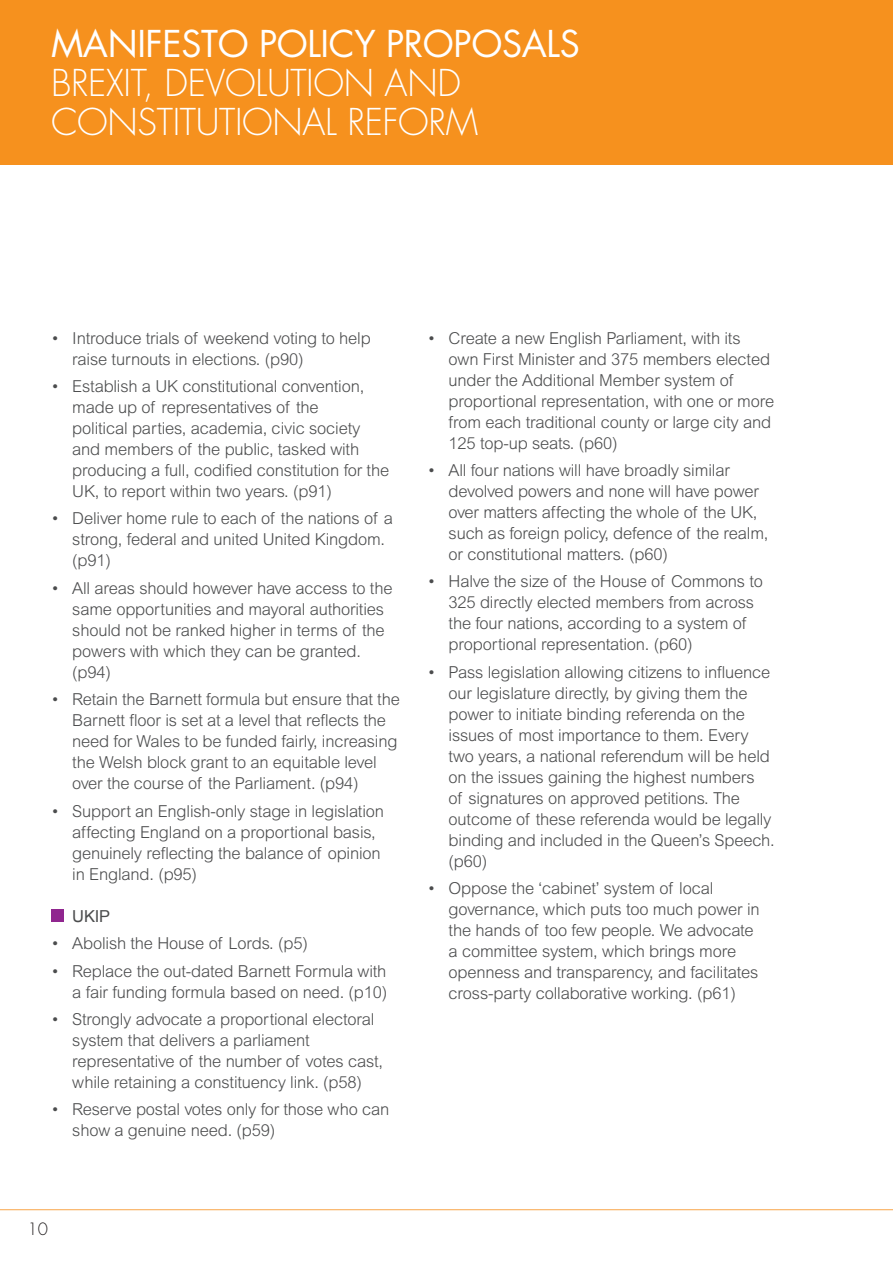
<style>
.page{position:relative;width:893px;height:1263px;background:#fff}
.page>*{position:absolute;margin:0;border:0;box-sizing:border-box;transform-origin:0 0}
.manifesto_PAGE_HEADE{font:300 36px/39px "Futura";letter-spacing:-.01em;color:#fff}
.BULLET{font:300 16.5px/21px "Arial MT Std";letter-spacing:-.01em;color:#4b4c4d}
.LAST_BULLET{font:300 16.5px/21px "Arial MT Std";letter-spacing:-.01em;color:#4b4c4d}
.PARTY_NAME{font:16.5px "Arial";color:#4b4c4d}
.t1{font:300 16.5px "Futura";color:#231f20}
.s1{font-weight:400}
</style>
<div class="page">
<hr style="left:0;top:1209px;width:893px;height:1px;background:#f9a549">
<div style="left:51px;top:909px;width:12px;height:13px;background:#90268f"></div>
<div style="left:0;top:0;width:893px;height:164px;background:#f6911e"></div>
<p class="manifesto_PAGE_HEADE" style="left:51px;top:25px;width:530px"><span class="s1">MANIFESTO POLICY PROPOSALS<br></span>BREXIT, DEVOLUTION AND<br>CONSTITUTIONAL REFORM</p>
<p class="BULLET" style="left:72px;top:327px;width:300px;text-indent:-21px">• Introduce trials of weekend voting to help raise turnouts in elections. (p90)</p>
<p class="BULLET" style="left:72px;top:376px;width:318px;text-indent:-21px">• Establish a UK constitutional convention, made up of representatives of the<br>political parties, academia, civic society and members of the public, tasked with producing a full, codified constitution for the UK, to report within two years. (p91)</p>
<p class="BULLET" style="left:72px;top:508px;width:322px;text-indent:-21px">• Deliver home rule to each of the nations of a strong, federal and united United Kingdom. (p91)</p>
<p class="BULLET" style="left:72px;top:577px;width:322px;text-indent:-21px">• All areas should however have access to the same opportunities and mayoral authorities should not be ranked higher in terms of the powers with which they can be granted. (p94)</p>
<p class="BULLET" style="left:72px;top:689px;width:329px;text-indent:-21px">• Retain the Barnett formula but ensure that the Barnett floor is set at a level that reflects the need for Wales to be funded fairly, increasing the Welsh block grant to an equitable level over the course of the Parliament. (p94)</p>
<p class="LAST_BULLET" style="left:72px;top:800px;width:313px;text-indent:-21px">• Support an English-only stage in legislation affecting England on a proportional basis, genuinely reflecting the balance of opinion in England. (p95)</p>
<p class="PARTY_NAME" style="left:72px;top:905px;width:40px">UKIP</p>
<p class="BULLET" style="left:51px;top:933px;width:258px">• Abolish the House of Lords. (p5)</p>
<p class="BULLET" style="left:51px;top:960px;width:338px;text-align:right">• Replace the out-dated Barnett Formula with a fair funding formula based on need. (p10)</p>
<p class="BULLET" style="left:72px;top:1009px;width:312px;text-indent:-21px">• Strongly advocate a proportional electoral system that delivers a parliament representative of the number of votes cast, while retaining a constituency link. (p58)</p>
<p class="BULLET" style="left:72px;top:1099px;width:319px;text-indent:-21px">• Reserve postal votes only for those who can show a genuine need. (p59)</p>
<p class="BULLET" style="left:449px;top:327px;width:327px;text-indent:-21px">• Create a new English Parliament, with its own First Minister and 375 members elected under the Additional Member system of proportional representation, with one or more from each traditional county or large city and 125 top-up seats. (p60)</p>
<p class="BULLET" style="left:449px;top:460px;width:321px;text-indent:-21px">• All four nations will have broadly similar devolved powers and none will have power over matters affecting the whole of the UK, such as foreign policy, defence of the realm, or constitutional matters. (p60)</p>
<p class="BULLET" style="left:449px;top:571px;width:316px;text-indent:-21px">• Halve the size of the House of Commons to 325 directly elected members from across the four nations, according to a system of proportional representation. (p60)</p>
<p class="BULLET" style="left:449px;top:661px;width:328px;text-indent:-21px">• Pass legislation allowing citizens to influence our legislature directly, by giving them the power to initiate binding referenda on the issues of most importance to them. Every two years, a national referendum will be held on the issues gaining the highest numbers<br>of signatures on approved petitions. The outcome of these referenda would be legally binding and included in the Queen’s Speech. (p60)</p>
<p class="LAST_BULLET" style="left:449px;top:878px;width:313px;text-indent:-21px">• Oppose the ‘cabinet’ system of local governance, which puts too much power in the hands of too few people. We advocate a committee system, which brings more openness and transparency, and facilitates cross-party collaborative working. (p61)</p>
<p class="t1" style="left:28px;top:1218px;width:22px">10</p>
</div>
